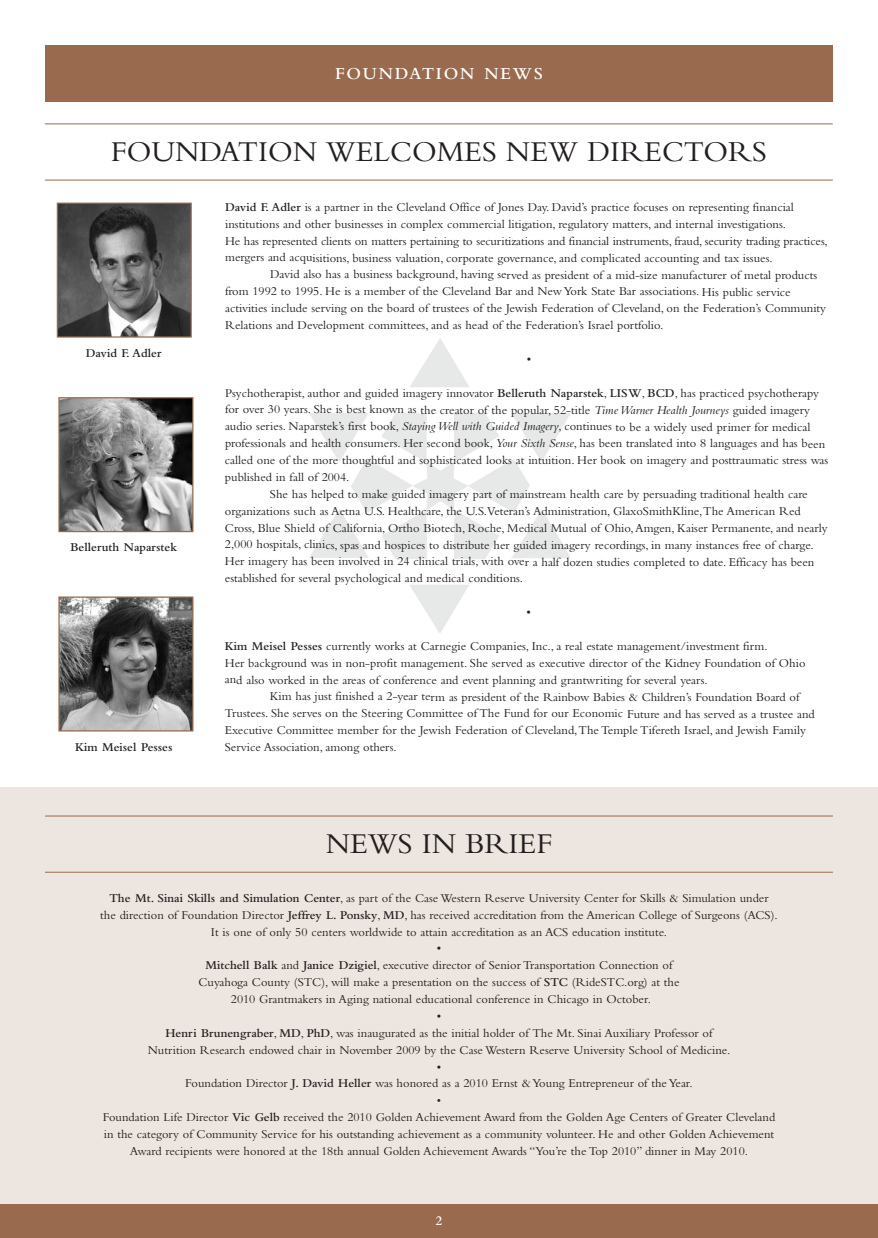
<style>
.page{position:relative;width:878px;height:1238px;background:#fff}
.page>*{position:absolute;margin:0;border:0;box-sizing:border-box;transform-origin:0 0}
.t1{font:30px "Bembo";color:#231f20}
.t2{font:600 17.5px "Bembo";letter-spacing:.1em;color:#fff}
.t3{font:600 13.75px "Bembo";color:#fff}
.t4{font:12.5px/16.9px "Bembo";color:#231f20}
.t5{font:600 12.5px "Bembo";color:#231f20}
.s1{font-weight:600}
.s2{font-style:italic}
</style>
<div class="page">
<div style="left:0;top:788px;width:878px;height:449px;background:#ede6e0"></div>
<div style="left:45px;top:45px;width:787px;height:56px;background:#996a4d"></div>
<div style="left:0;top:1204px;width:878px;height:33px;background:#996a4d"></div>
<hr style="left:45px;top:180px;width:787px;height:1px;background:#996a4d">
<hr style="left:45px;top:124px;width:787px;height:1px;background:#996a4d">
<img style="left:59px;top:204px;width:131px;height:132px">
<div style="left:57px;top:202px;width:135px;height:136px;border:1px solid #996a4d"></div>
<img style="left:60px;top:399px;width:131px;height:131px">
<div style="left:58px;top:397px;width:135px;height:135px;border:1px solid #996a4d"></div>
<img style="left:60px;top:598px;width:131px;height:131px">
<div style="left:58px;top:596px;width:135px;height:135px;border:1px solid #996a4d"></div>
<hr style="left:45px;top:872px;width:787px;height:1px;background:#996a4d">
<hr style="left:45px;top:815px;width:787px;height:1px;background:#996a4d">
<img style="left:309px;top:338px;width:260px;height:294px">
<h2 class="t2" style="left:335px;top:67px;width:209px">FOUNDATION NEWS</h2>
<h1 class="t1" style="left:111px;top:141px;width:657px">FOUNDATION WELCOMES NEW DIRECTORS</h1>
<p class="t5" style="left:86px;top:349px;width:77px">David F. Adler</p>
<p class="t5" style="left:70px;top:543px;width:108px">Belleruth Naparstek</p>
<p class="t5" style="left:75px;top:742px;width:99px">Kim Meisel Pesses</p>
<p class="t4" style="left:225px;top:200px;width:604px"><span class="s1">David F. Adler</span> is a partner in the Cleveland Office of Jones Day. David’s practice focuses on representing financial institutions and other businesses in complex commercial litigation, regulatory matters, and internal investigations.<br>He has represented clients on matters pertaining to securitizations and financial instruments, fraud, security trading practices, mergers and acquisitions, business valuation, corporate governance, and complicated accounting and tax issues.</p>
<p class="t4" style="left:225px;top:267px;width:602px;text-indent:45px">David also has a business background, having served as president of a mid-size manufacturer of metal products from 1992 to 1995. He is a member of the Cleveland Bar and New York State Bar associations. His public service activities include serving on the board of trustees of the Jewish Federation of Cleveland, on the Federation’s Community Relations and Development committees, and as head of the Federation’s Israel portfolio.</p>
<p class="t4" style="left:526px;top:352px;width:6px">•</p>
<p class="t4" style="left:225px;top:385px;width:595px">Psychotherapist, author and guided imagery innovator <span class="s1">Belleruth Naparstek</span>, <span class="s1">LISW</span>, <span class="s1">BCD</span>, has practiced psychotherapy</p>
<p class="t4" style="left:225px;top:402px;width:586px">for over 30 years. She is best known as the creator of the popular, 52-title <span class="s2">Time Warner Health Journeys</span> guided imagery</p>
<p class="t4" style="left:225px;top:419px;width:587px">audio series. Naparstek’s first book, <span class="s2">Staying Well with Guided Imagery</span>, continues to be a widely used primer for medical</p>
<p class="t4" style="left:225px;top:436px;width:601px">professionals and health consumers. Her second book, <span class="s2">Your Sixth Sense</span>, has been translated into 8 languages and has been</p>
<p class="t4" style="left:225px;top:453px;width:604px">called one of the more thoughtful and sophisticated looks at intuition. Her book on imagery and posttraumatic stress was</p>
<p class="t4" style="left:225px;top:470px;width:126px">published in fall of 2004.</p>
<p class="t4" style="left:270px;top:487px;width:539px">She has helped to make guided imagery part of mainstream health care by persuading traditional health care</p>
<p class="t4" style="left:225px;top:503px;width:577px">organizations such as Aetna U.S. Healthcare, the U.S.Veteran’s Administration, GlaxoSmithKline, The American Red</p>
<p class="t4" style="left:225px;top:520px;width:604px">Cross, Blue Shield of California, Ortho Biotech, Roche, Medical Mutual of Ohio, Amgen, Kaiser Permanente, and nearly</p>
<p class="t4" style="left:225px;top:537px;width:590px">2,000 hospitals, clinics, spas and hospices to distribute her guided imagery recordings, in many instances free of charge.</p>
<p class="t4" style="left:225px;top:554px;width:591px">Her imagery has been involved in 24 clinical trials, with over a half dozen studies completed to date. Efficacy has been</p>
<p class="t4" style="left:225px;top:571px;width:300px">established for several psychological and medical conditions.</p>
<p class="t4" style="left:526px;top:605px;width:6px">•</p>
<p class="t4" style="left:225px;top:638px;width:582px"><span class="s1">Kim Meisel Pesses</span> currently works at Carnegie Companies, Inc., a real estate management/investment firm.<br>Her background was in non-profit management. She served as executive director of the Kidney Foundation of Ohio and also worked in the areas of conference and event planning and grantwriting for several years.</p>
<p class="t4" style="left:225px;top:689px;width:591px;text-indent:45px">Kim has just finished a 2-year term as president of the Rainbow Babies &amp; Children’s Foundation Board of Trustees. She serves on the Steering Committee of The Fund for our Economic Future and has served as a trustee and Executive Committee member for the Jewish Federation of Cleveland, The Temple Tifereth Israel, and Jewish Family Service Association, among others.</p>
<h1 class="t1" style="left:326px;top:832px;width:228px">NEWS IN BRIEF</h1>
<p class="t4" style="left:100px;top:890px;width:679px;text-align:center"><span class="s1">The Mt. Sinai Skills and Simulation Center</span>, as part of the Case Western Reserve University Center for Skills &amp; Simulation under the direction of Foundation Director <span class="s1">Jeffrey L. Ponsky</span>, <span class="s1">MD</span>, has received accreditation from the American College of Surgeons (ACS).<br>It is one of only 50 centers worldwide to attain accreditation as an ACS education institute.<br>•<br><span class="s1">Mitchell Balk</span> and <span class="s1">Janice Dzigiel</span>, executive director of Senior Transportation Connection of<br>Cuyahoga County (STC), will make a presentation on the success of <span class="s1">STC</span> (RideSTC.org) at the<br>2010 Grantmakers in Aging national educational conference in Chicago in October.<br>•<br><span class="s1">Henri Brunengraber</span>, <span class="s1">MD</span>, <span class="s1">PhD</span>, was inaugurated as the initial holder of The Mt. Sinai Auxiliary Professor of<br>Nutrition Research endowed chair in November 2009 by the Case Western Reserve University School of Medicine.<br>•<br>Foundation Director <span class="s1">J. David Heller</span> was honored as a 2010 Ernst &amp; Young Entrepreneur of the Year.<br><span class="s1">•<br></span>Foundation Life Director <span class="s1">Vic Gelb</span> received the 2010 Golden Achievement Award from the Golden Age Centers of Greater Cleveland in the category of Community Service for his outstanding achievement as a community volunteer. He and other Golden Achievement Award recipients were honored at the 18th annual Golden Achievement Awards “You’re the Top 2010” dinner in May 2010.</p>
<p class="t3" style="left:435px;top:1215px;width:9px">2</p>
</div>
